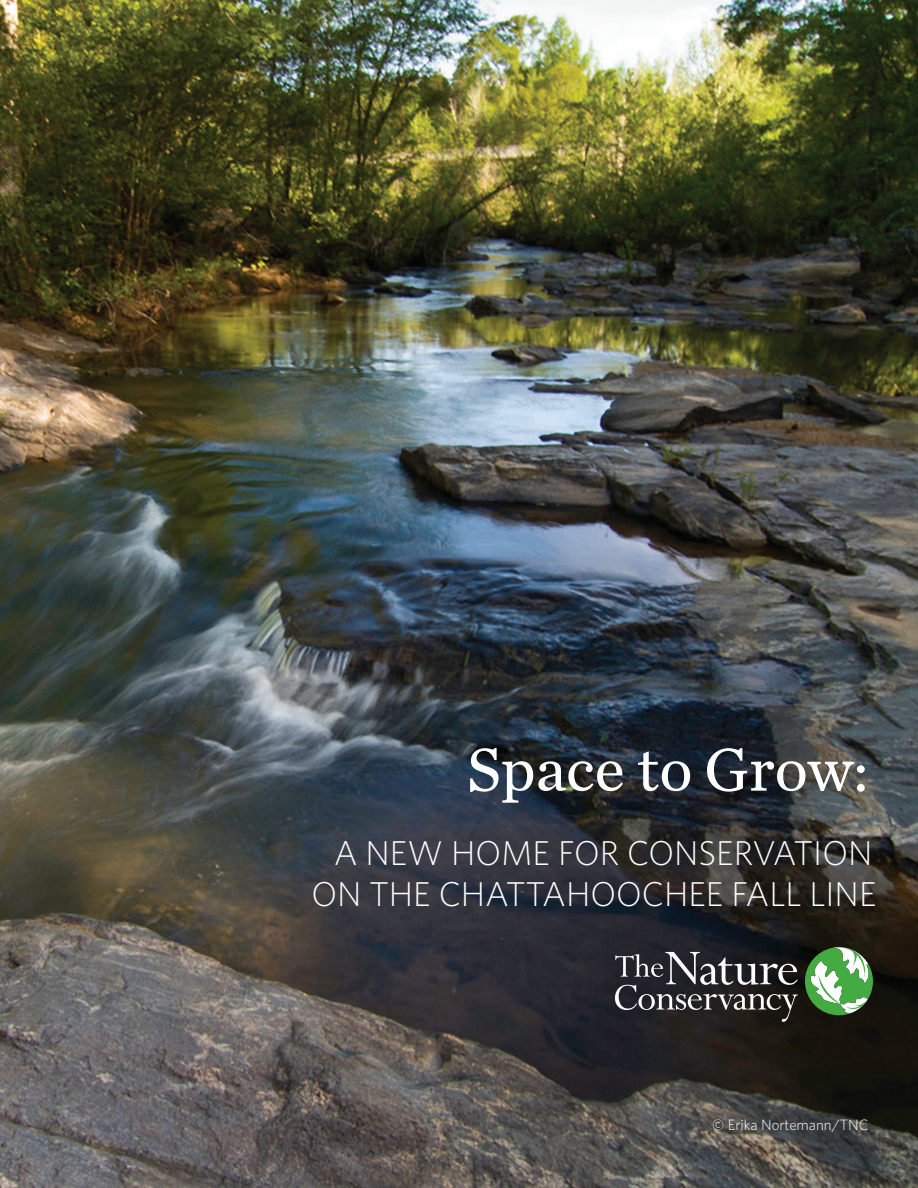
<style>
.page{position:relative;width:918px;height:1188px;background:#fff}
.page>*{position:absolute;margin:0;border:0;box-sizing:border-box;transform-origin:0 0}
.t1{font:63px "Chronicle Text G2";color:#fff}
.t2{font:300 34.5px/41.4px "Whitney";color:#fff;text-align:center}
.t3{font:300 15px "Whitney";color:#fff}
</style>
<div class="page">
<img style="left:0;top:0;width:918px;height:1188px">
<svg style="left:805px;top:947px;width:68px;height:68px"></svg>
<svg style="left:615px;top:952px;width:183px;height:70px;background:#424144"></svg>
<p class="t1" style="left:467px;top:722px;width:403px">Space to Grow:</p>
<p class="t2" style="left:312px;top:831px;width:567px">A NEW HOME FOR CONSERVATION<br>ON THE CHATTAHOOCHEE FALL LINE</p>
<p class="t3" style="left:712px;top:1115px;width:158px">© Erika Nortemann/TNC</p>
</div>
